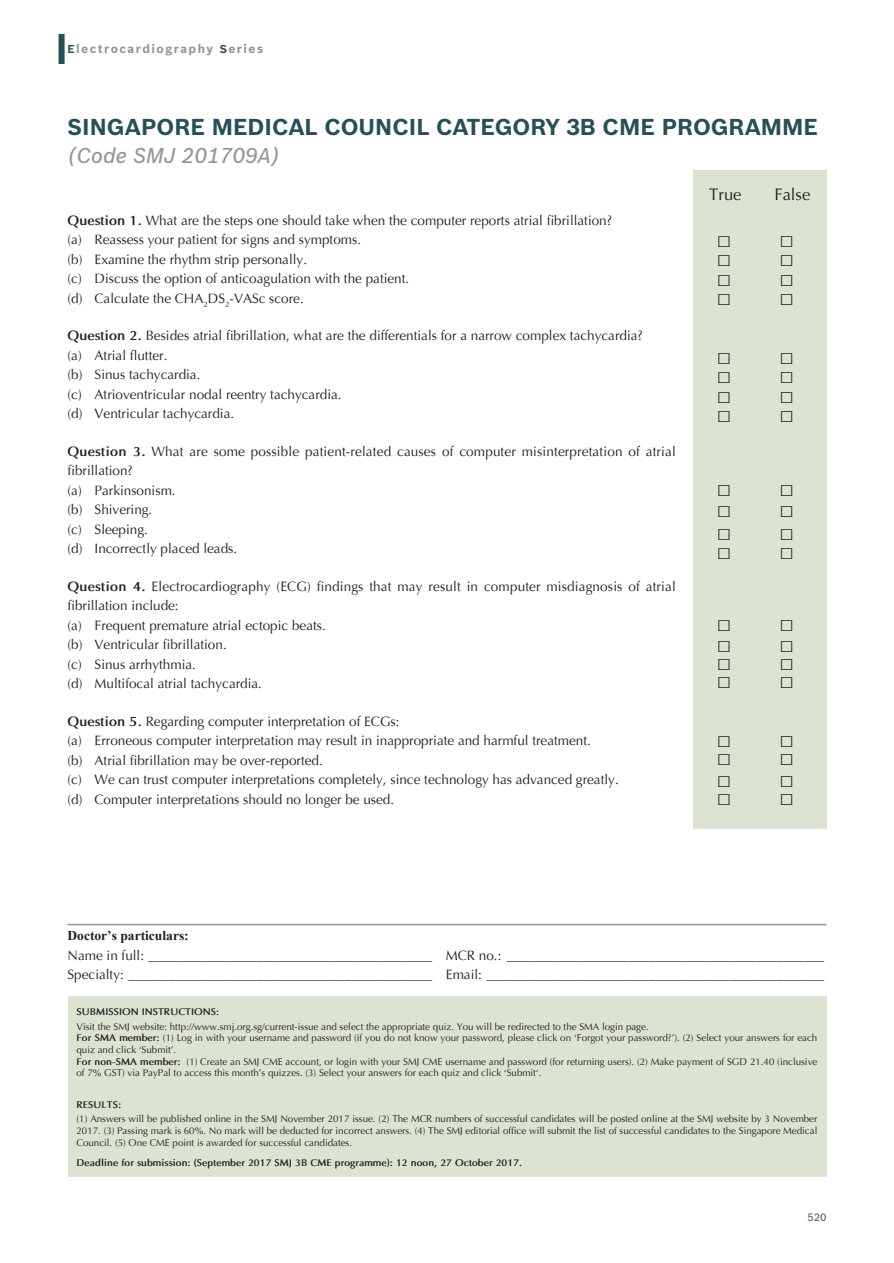
<style>
.page{position:relative;width:894px;height:1263px;background:#fff}
.page>*{position:absolute;margin:0;border:0;box-sizing:border-box;transform-origin:0 0}
.CME_OP_BOX{font:24px "Times New Roman";color:#231f20}
.CME_P_AT{font:700 22.5px "Bosch Sans";color:#284f56}
.CME_CODE{font:italic 500 21px "Bosch Sans";color:#939598}
.CME_OP_H{font:16.5px "Optima";color:#231f20}
.CME_ANS{font:13.5px "Optima";color:#231f20}
.CME_Q{font:13.5px/19.5px "Optima";color:#231f20}
.DOC_D{font:13.5px "Optima";color:#231f20}
.DOC_D_H{font:700 13.5px "Times New Roman";color:#231f20}
.t1{font:700 12px "Bosch Sans";letter-spacing:.12em;color:#939598}
.t2{font:500 10.5px "Bosch Sans";color:#4f676d}
.DOC_TX{font:9.75px/11.7px "Optima";color:#231f20}
.DOC_TX-2{font:700 9.75px "Optima";color:#231f20}
.DOC_H{font:700 9.75px "Optima";color:#231f20}
.s1{font-size:11.25px;color:#284f56}
.s2{font-weight:700}
</style>
<div class="page">
<div style="left:58px;top:34px;width:7px;height:30px;background:#284f56"></div>
<hr style="left:68px;top:923px;width:758px;height:2px;background:#939598">
<div style="left:68px;top:996px;width:758px;height:180px;background:#dce3d3"></div>
<div style="left:692px;top:171px;width:134px;height:658px;background:#dce3d3"></div>
<p class="t1" style="left:68px;top:42px;width:197px"><span class="s1">E</span>lectrocardiography <span class="s1">S</span>eries</p>
<p class="CME_P_AT" style="left:68px;top:113px;width:751px">SINGAPORE MEDICAL COUNCIL CATEGORY 3B CME PROGRAMME</p>
<p class="CME_CODE" style="left:68px;top:142px;width:213px">(Code SMJ 201709A)</p>
<p class="CME_OP_H" style="left:709px;top:184px;width:34px">True</p>
<p class="CME_OP_H" style="left:774px;top:184px;width:37px">False</p>
<p class="CME_OP_BOX" style="left:716px;top:222px;width:78px">□ □</p>
<p class="CME_OP_BOX" style="left:716px;top:241px;width:78px">□ □</p>
<p class="CME_OP_BOX" style="left:716px;top:261px;width:78px">□ □</p>
<p class="CME_OP_BOX" style="left:716px;top:280px;width:78px">□ □</p>
<p class="CME_Q" style="left:68px;top:211px;width:546px"><span class="s2">Question 1.</span> What are the steps one should take when the computer reports atrial fibrillation?</p>
<p class="CME_ANS" style="left:68px;top:231px;width:295px">(a) Reassess your patient for signs and symptoms.</p>
<p class="CME_ANS" style="left:68px;top:251px;width:241px">(b) Examine the rhythm strip personally.</p>
<p class="CME_ANS" style="left:68px;top:270px;width:343px">(c) Discuss the option of anticoagulation with the patient.</p>
<p class="CME_ANS" style="left:68px;top:290px;width:238px">(d) Calculate the CHA<sub>2</sub>DS<sub>2</sub>-VASc score.</p>
<p class="CME_Q" style="left:68px;top:326px;width:576px"><span class="s2">Question 2.</span> Besides atrial fibrillation, what are the differentials for a narrow complex tachycardia?</p>
<p class="CME_ANS" style="left:68px;top:347px;width:101px">(a) Atrial flutter.</p>
<p class="CME_ANS" style="left:68px;top:366px;width:134px">(b) Sinus tachycardia.</p>
<p class="CME_ANS" style="left:68px;top:386px;width:275px">(c) Atrioventricular nodal reentry tachycardia.</p>
<p class="CME_ANS" style="left:68px;top:405px;width:168px">(d) Ventricular tachycardia.</p>
<p class="CME_Q" style="left:68px;top:442px;width:609px"><span class="s2">Question 3.</span> What are some possible patient-related causes of computer misinterpretation of atrial fibrillation?</p>
<p class="CME_ANS" style="left:68px;top:482px;width:110px">(a) Parkinsonism.</p>
<p class="CME_ANS" style="left:68px;top:501px;width:86px">(b) Shivering.</p>
<p class="CME_ANS" style="left:68px;top:521px;width:82px">(c) Sleeping.</p>
<p class="CME_ANS" style="left:68px;top:540px;width:171px">(d) Incorrectly placed leads.</p>
<p class="CME_Q" style="left:68px;top:577px;width:609px"><span class="s2">Question 4.</span> Electrocardiography (ECG) findings that may result in computer misdiagnosis of atrial fibrillation include:</p>
<p class="CME_ANS" style="left:68px;top:617px;width:260px">(a) Frequent premature atrial ectopic beats.</p>
<p class="CME_ANS" style="left:68px;top:636px;width:161px">(b) Ventricular fibrillation.</p>
<p class="CME_ANS" style="left:68px;top:656px;width:130px">(c) Sinus arrhythmia.</p>
<p class="CME_ANS" style="left:68px;top:675px;width:196px">(d) Multifocal atrial tachycardia.</p>
<p class="CME_Q" style="left:68px;top:712px;width:333px"><span class="s2">Question 5.</span> Regarding computer interpretation of ECGs:</p>
<p class="CME_ANS" style="left:68px;top:732px;width:524px">(a) Erroneous computer interpretation may result in inappropriate and harmful treatment.</p>
<p class="CME_ANS" style="left:68px;top:752px;width:257px">(b) Atrial fibrillation may be over-reported.</p>
<p class="CME_ANS" style="left:68px;top:771px;width:552px">(c) We can trust computer interpretations completely, since technology has advanced greatly.</p>
<p class="CME_ANS" style="left:68px;top:791px;width:328px">(d) Computer interpretations should no longer be used.</p>
<p class="CME_OP_BOX" style="left:716px;top:339px;width:78px">□ □</p>
<p class="CME_OP_BOX" style="left:716px;top:358px;width:78px">□ □</p>
<p class="CME_OP_BOX" style="left:716px;top:378px;width:78px">□ □</p>
<p class="CME_OP_BOX" style="left:716px;top:397px;width:78px">□ □</p>
<p class="CME_OP_BOX" style="left:716px;top:471px;width:78px">□ □</p>
<p class="CME_OP_BOX" style="left:716px;top:492px;width:78px">□ □</p>
<p class="CME_OP_BOX" style="left:716px;top:514px;width:78px">□ □</p>
<p class="CME_OP_BOX" style="left:716px;top:534px;width:78px">□ □</p>
<p class="CME_OP_BOX" style="left:716px;top:606px;width:78px">□ □</p>
<p class="CME_OP_BOX" style="left:716px;top:627px;width:78px">□ □</p>
<p class="CME_OP_BOX" style="left:716px;top:645px;width:78px">□ □</p>
<p class="CME_OP_BOX" style="left:716px;top:663px;width:78px">□ □</p>
<p class="CME_OP_BOX" style="left:716px;top:721px;width:78px">□ □</p>
<p class="CME_OP_BOX" style="left:716px;top:739px;width:78px">□ □</p>
<p class="CME_OP_BOX" style="left:716px;top:762px;width:78px">□ □</p>
<p class="CME_OP_BOX" style="left:716px;top:780px;width:78px">□ □</p>
<p class="DOC_D_H" style="left:68px;top:926px;width:123px">Doctor’s particulars:</p>
<p class="DOC_D" style="left:68px;top:946px;width:435px">Name in full: __________________________________________ MCR no.:</p>
<p class="DOC_D" style="left:68px;top:966px;width:416px">Specialty: _____________________________________________ Email:</p>
<p class="DOC_H" style="left:76px;top:1005px;width:144px">SUBMISSION INSTRUCTIONS:</p>
<p class="DOC_TX" style="left:76px;top:1020px;width:573px">Visit the SMJ website: http://www.smj.org.sg/current-issue and select the appropriate quiz. You will be redirected to the SMA login page.</p>
<p class="DOC_TX" style="left:76px;top:1032px;width:742px"><span class="s2">For SMA member:</span> (1) Log in with your username and password (if you do not know your password, please click on ‘Forgot your password?’). (2) Select your answers for each quiz and click ‘Submit’.</p>
<p class="DOC_TX" style="left:76px;top:1055px;width:742px"><span class="s2">For non-SMA member:</span> (1) Create an SMJ CME account, or login with your SMJ CME username and password (for returning users). (2) Make payment of SGD 21.40 (inclusive of 7% GST) via PayPal to access this month’s quizzes. (3) Select your answers for each quiz and click ‘Submit‘.</p>
<p class="DOC_H" style="left:76px;top:1098px;width:46px">RESULTS:</p>
<p class="DOC_TX" style="left:76px;top:1113px;width:742px;text-align:justify">(1) Answers will be published online in the SMJ November 2017 issue. (2) The MCR numbers of successful candidates will be posted online at the SMJ website by 3 November 2017. (3) Passing mark is 60%. No mark will be deducted for incorrect answers. (4) The SMJ editorial office will submit the list of successful candidates to the Singapore Medical Council. (5) One CME point is awarded for successful candidates.</p>
<p class="DOC_TX-2" style="left:76px;top:1157px;width:447px">Deadline for submission: (September 2017 SMJ 3B CME programme): 12 noon, 27 October 2017.</p>
<p class="t2" style="left:807px;top:1211px;width:20px">520</p>
</div>
